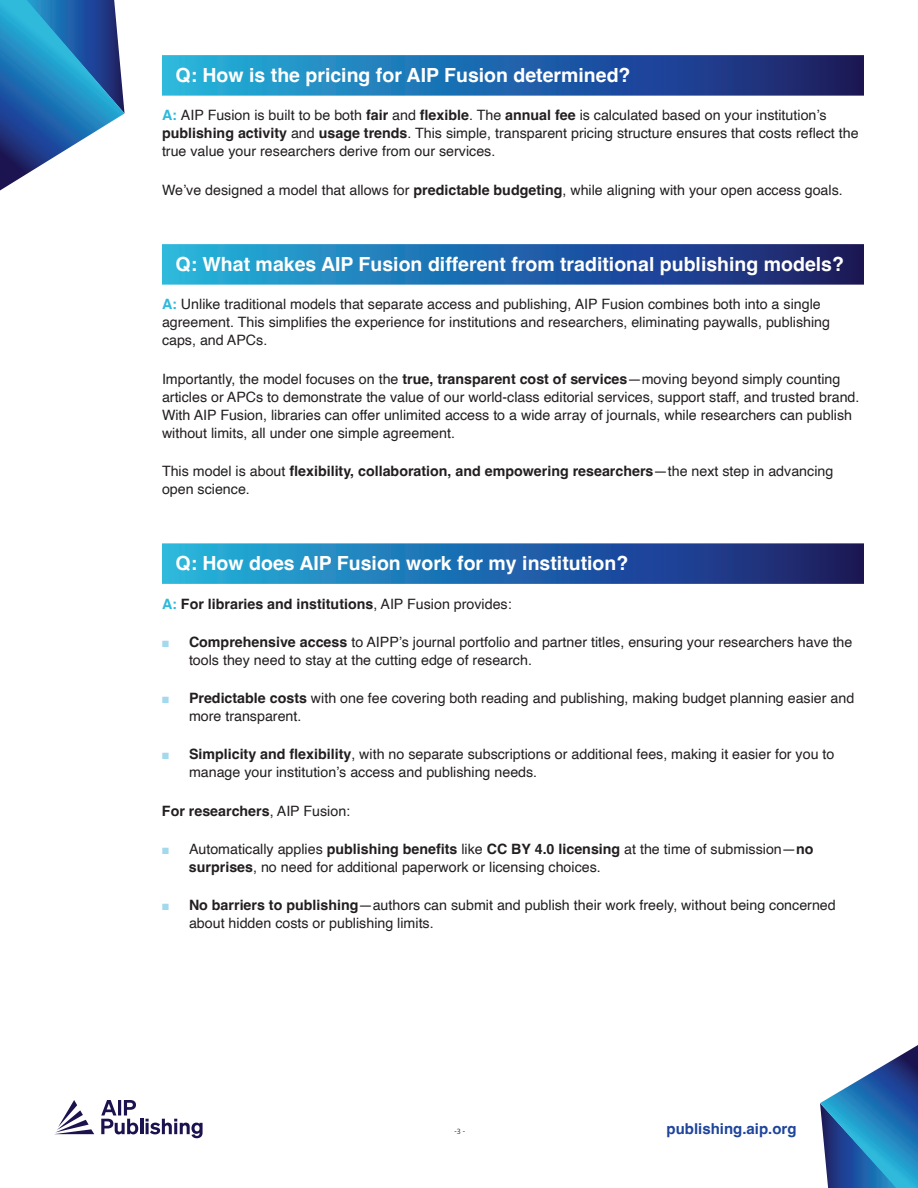
<style>
.page{position:relative;width:918px;height:1188px;background:#fff}
.page>*{position:absolute;margin:0;border:0;box-sizing:border-box;transform-origin:0 0}
.t1{font:700 19.5px "Helvetica";color:#fff}
.t2{font:700 15px "Helvetica";color:#1e459c}
.t3{font:14.25px/18px "Helvetica";color:#231f20}
.t4{font:700 14.25px "Helvetica";color:#231f20}
.t5{font:8.25px "Mukta Mahee";color:#4b4c4d}
.s1{font-weight:700;color:#2fbadc}
.s2{font-weight:700}
.s3{color:#2fbadc}
.s4{font-weight:400}
.s5{color:#a2d9ec}
.s6{font-size:9px}
</style>
<div class="page">
<svg style="left:55px;top:1100px;width:39px;height:34px"></svg>
<svg style="left:101px;top:1100px;width:37px;height:34px"></svg>
<hr style="left:140px;top:1119px;width:3px;height:15px;background:#1b134f">
<svg style="left:146px;top:1119px;width:57px;height:19px"></svg>
<svg style="left:0;top:0;width:125px;height:191px"></svg>
<svg style="left:820px;top:1045px;width:98px;height:143px"></svg>
<svg style="left:162px;top:55px;width:702px;height:41px;background:#2267a7"></svg>
<svg style="left:162px;top:244px;width:702px;height:41px;background:#2267a7"></svg>
<svg style="left:162px;top:543px;width:702px;height:41px;background:#2267a7"></svg>
<h1 class="t1" style="left:176px;top:63px;width:457px">Q: How is the pricing for AIP Fusion determined?</h1>
<p class="t3" style="left:162px;top:107px;width:698px"><span class="s1">A:</span> AIP Fusion is built to be both <span class="s2">fair</span> and <span class="s2">flexible</span>. The <span class="s2">annual fee</span> is calculated based on your institution’s <span class="s2">publishing activity</span> and <span class="s2">usage trends</span>. This simple, transparent pricing structure ensures that costs reflect the true value your researchers derive from our services.</p>
<p class="t3" style="left:162px;top:181px;width:682px">We’ve designed a model that allows for <span class="s2">predictable budgeting</span>, while aligning with your open access goals.</p>
<h1 class="t1" style="left:176px;top:252px;width:670px">Q: What makes AIP Fusion different from traditional publishing models?</h1>
<p class="t3" style="left:162px;top:296px;width:670px"><span class="s1">A:</span> Unlike traditional models that separate access and publishing, AIP Fusion combines both into a single agreement. This simplifies the experience for institutions and researchers, eliminating paywalls, publishing caps, and APCs.</p>
<p class="t3" style="left:162px;top:370px;width:699px">Importantly, the model focuses on the <span class="s2">true, transparent cost of services</span>—moving beyond simply counting articles or APCs to demonstrate the value of our world-class editorial services, support staff, and trusted brand.<br>With AIP Fusion, libraries can offer unlimited access to a wide array of journals, while researchers can publish without limits, all under one simple agreement.</p>
<p class="t3" style="left:162px;top:462px;width:673px">This model is about <span class="s2">flexibility, collaboration, and empowering researchers</span>—the next step in advancing open science.</p>
<h1 class="t1" style="left:176px;top:552px;width:454px">Q: How does AIP Fusion work for my institution?</h1>
<p class="t4" style="left:162px;top:595px;width:351px"><span class="s3">A:</span> For libraries and institutions<span class="s4">, AIP Fusion provides:</span></p>
<p class="t3" style="left:189px;top:633px;width:665px;text-indent:-27px"><span class="s5">■</span> <span class="s2">Comprehensive access</span> to AIPP’s journal portfolio and partner titles, ensuring your researchers have the tools they need to stay at the cutting edge of research.</p>
<p class="t3" style="left:189px;top:690px;width:667px;text-indent:-27px"><span class="s5">■</span> <span class="s2">Predictable costs</span> with one fee covering both reading and publishing, making budget planning easier and more transparent.</p>
<p class="t3" style="left:189px;top:746px;width:647px;text-indent:-27px"><span class="s5">■</span> <span class="s2">Simplicity and flexibility</span>, with no separate subscriptions or additional fees, making it easier for you to manage your institution’s access and publishing needs.</p>
<p class="t4" style="left:162px;top:802px;width:190px">For researchers<span class="s4">, AIP Fusion:</span></p>
<p class="t3" style="left:189px;top:840px;width:626px;text-indent:-27px"><span class="s5">■</span> Automatically applies <span class="s2">publishing benefits</span> like <span class="s2">CC BY 4.0 licensing</span> at the time of submission—<span class="s2">no surprises</span>, no need for additional paperwork or licensing choices.</p>
<p class="t3" style="left:189px;top:897px;width:648px;text-indent:-27px"><span class="s5">■</span> <span class="s2">No barriers to publishing</span>—authors can submit and publish their work freely, without being concerned about hidden costs or publishing limits.</p>
<p class="t5" style="left:455px;top:1126px;width:12px">-<span class="s6">3</span> -</p>
<p class="t2" style="left:667px;top:1119px;width:132px">publishing.aip.org</p>
</div>
